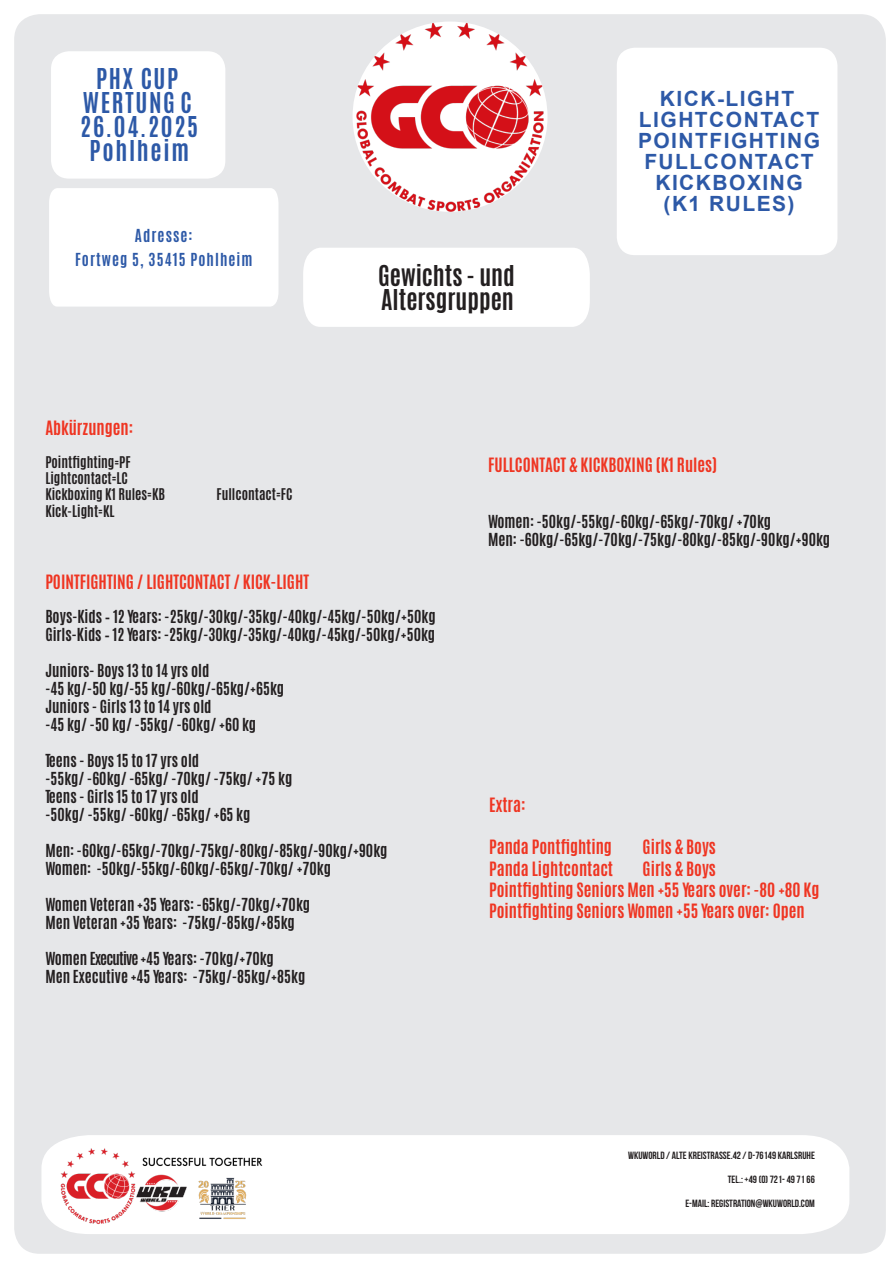
<style>
.page{position:relative;width:893px;height:1263px;background:#fff}
.page>*{position:absolute;margin:0;border:0;box-sizing:border-box;transform-origin:0 0}
.t1{font:700 24px/24px "Antonio";letter-spacing:.07em;color:#2d59a7;text-align:center}
.t2{font:700 24px/24px "Antonio";color:#231f20}
.t3{font:700 21px/21px "Arial";letter-spacing:.07em;color:#2d59a7;text-align:center}
.t4{font:700 16.5px/21.3px "Antonio";color:#ef3522}
.t5{font:700 15px/18px "Antonio";color:#231f20}
.t6{font:700 15px/24px "Antonio";letter-spacing:.07em;color:#2d59a7;text-align:center}
.t7{font:700 13.5px/16.2px "Antonio";color:#231f20}
.t8{font:10.5px "Bebas Neue";color:#231f20}
</style>
<div class="page">
<div style="left:14px;top:14px;width:872px;height:1240px;background:#e6e7e9;border-radius:26px"></div>
<img style="left:357px;top:22px;width:186px;height:190px">
<div style="left:41px;top:1135px;width:808px;height:99px;background:#fff"></div>
<img style="left:59px;top:1135px;width:204px;height:99px">
<div style="left:187px;top:1173px;width:80px;height:41px;background:#fff"></div>
<img style="left:195px;top:1171px;width:55px;height:56px">
<div style="left:51px;top:51px;width:174px;height:128px;background:#fff;border-radius:18px"></div>
<div style="left:617px;top:48px;width:220px;height:207px;background:#fff;border-radius:18px"></div>
<div style="left:49px;top:188px;width:229px;height:119px;background:#fff"></div>
<div style="left:303px;top:248px;width:287px;height:79px;background:#fff"></div>
<h1 class="t1" style="left:80px;top:67px;width:120px">PHX CUP<br>WERTUNG C<br>26.04.2025<br>Pohlheim</h1>
<p class="t6" style="left:75px;top:223px;width:179px">Adresse:<br>Fortweg 5, 35415 Pohlheim</p>
<p class="t4" style="left:45px;top:418px;width:89px">Abkürzungen:</p>
<p class="t7" style="left:45px;top:454px;width:121px">Pointfighting=PF<br>Lightcontact=LC<br>Kickboxing K1 Rules=KB</p>
<p class="t7" style="left:45px;top:503px;width:71px">Kick-Light=KL</p>
<p class="t7" style="left:216px;top:487px;width:77px">Fullcontact=FC</p>
<h1 class="t2" style="left:378px;top:264px;width:138px">Gewichts - und<br>Altersgruppen</h1>
<h2 class="t3" style="left:638px;top:90px;width:184px">KICK-LIGHT<br>LIGHTCONTACT<br>POINTFIGHTING<br>FULLCONTACT<br>KICKBOXING (K1 RULES)</h2>
<p class="t4" style="left:488px;top:454px;width:231px">FULLCONTACT &amp; KICKBOXING (K1 Rules)</p>
<p class="t5" style="left:488px;top:512px;width:344px">Women: -50kg/-55kg/-60kg/-65kg/-70kg/ +70kg<br>Men: -60kg/-65kg/-70kg/-75kg/-80kg/-85kg/-90kg/+90kg</p>
<p class="t4" style="left:45px;top:571px;width:265px">POINTFIGHTING / LIGHTCONTACT / KICK-LIGHT</p>
<p class="t5" style="left:45px;top:608px;width:392px">Boys-Kids – 12 Years: -25kg/-30kg/-35kg/-40kg/-45kg/-50kg/+50kg<br>Girls-Kids – 12 Years: -25kg/-30kg/-35kg/-40kg/-45kg/-50kg/+50kg</p>
<p class="t5" style="left:45px;top:662px;width:240px">Juniors- Boys 13 to 14 yrs old<br>-45 kg/-50 kg/-55 kg/-60kg/-65kg/+65kg Juniors - Girls 13 to 14 yrs old<br>-45 kg/ -50 kg/ -55kg/ -60kg/ +60 kg</p>
<p class="t5" style="left:45px;top:752px;width:248px">Teens - Boys 15 to 17 yrs old<br>-55kg/ -60kg/ -65kg/ -70kg/ -75kg/ +75 kg<br>Teens - Girls 15 to 17 yrs old<br>-50kg/ -55kg/ -60kg/ -65kg/ +65 kg</p>
<p class="t5" style="left:45px;top:842px;width:344px">Men: -60kg/-65kg/-70kg/-75kg/-80kg/-85kg/-90kg/+90kg<br>Women: -50kg/-55kg/-60kg/-65kg/-70kg/ +70kg</p>
<p class="t5" style="left:45px;top:896px;width:266px">Women Veteran +35 Years: -65kg/-70kg/+70kg<br>Men Veteran +35 Years: -75kg/-85kg/+85kg</p>
<p class="t5" style="left:45px;top:950px;width:261px">Women Executive +45 Years: -70kg/+70kg<br>Men Executive +45 Years: -75kg/-85kg/+85kg</p>
<p class="t4" style="left:489px;top:794px;width:38px">Extra:</p>
<p class="t4" style="left:489px;top:837px;width:124px">Panda Pontfighting</p>
<p class="t4" style="left:643px;top:837px;width:75px">Girls &amp; Boys</p>
<p class="t4" style="left:489px;top:858px;width:125px">Panda Lightcontact</p>
<p class="t4" style="left:489px;top:858px;width:332px;text-indent:153px">Girls &amp; Boys<br>Pointfighting Seniors Men +55 Years over: -80 +80 Kg<br>Pointfighting Seniors Women +55 Years over: Open</p>
<p class="t8" style="left:628px;top:1151px;width:188px">WKUWORLD / ALTE KREISTRASSE.42 / D-76149 KARLSRUHE</p>
<p class="t8" style="left:728px;top:1175px;width:88px">TEL.: +49 (0) 721- 49 71 66</p>
<p class="t8" style="left:685px;top:1199px;width:131px">E-MAIL: REGISTRATION@WKUWORLD.COM</p>
</div>
